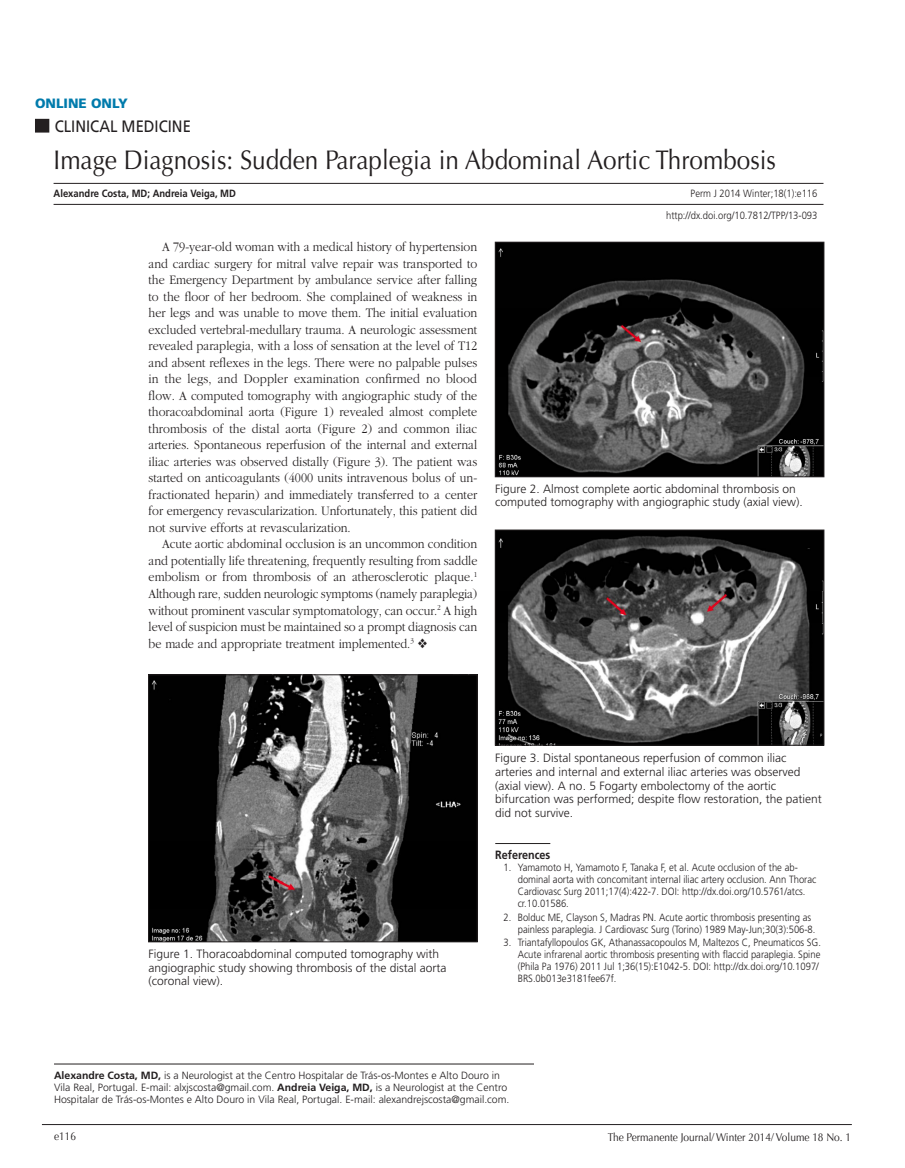
<style>
.page{position:relative;width:905px;height:1168px;background:#fff}
.page>*{position:absolute;margin:0;border:0;box-sizing:border-box;transform-origin:0 0}
.Title{font:27px "Optima";color:#231f20;scale:.9 1}
.header_section_na{font:16.5px "Frutiger";color:#231f20;scale:.9 1}
.BT{font:300 13.5px/16.5px "Garamond";color:#231f20;text-align:justify;scale:.9 1}
.Head_1{font:900 13.5px "Frutiger";color:#007bac}
.Caption{font:300 12px/13.5px "Frutiger";color:#231f20}
.Reference_Head{font:700 12px "Frutiger";color:#231f20;scale:.9 1}
.t1{font:11.25px "Optima";color:#231f20;scale:.9 1}
.Reference{font:300 10.5px/12px "Frutiger";color:#231f20;scale:.9 1}
.bio{font:300 10.5px/12px "Frutiger";color:#231f20}
.DOI{font:300 10.5px "Frutiger";color:#231f20;scale:.9 1}
.Author{font:700 10.5px "Frutiger";color:#231f20;scale:.9 1}
.Author-2{font:300 10.5px "Frutiger";color:#231f20;scale:.9 1}
.s1{font-weight:700}
</style>
<div class="page">
<hr style="left:42px;top:1124px;width:809px;height:1px;background:#231f20">
<div style="left:35px;top:119px;width:14px;height:13px;background:#231f20"></div>
<hr style="left:495px;top:843px;width:55px;height:1px;background:#231f20">
<hr style="left:54px;top:1063px;width:480px;height:1px;background:#231f20">
<hr style="left:54px;top:183px;width:769px;height:1px;background:#231f20">
<hr style="left:54px;top:204px;width:769px;height:1px;background:#231f20">
<img style="left:150px;top:676px;width:325px;height:264px">
<div style="left:148px;top:674px;width:329px;height:268px;border:1px solid #231f20"></div>
<img style="left:497px;top:244px;width:325px;height:231px">
<div style="left:495px;top:242px;width:329px;height:235px;border:1px solid #231f20"></div>
<img style="left:497px;top:532px;width:325px;height:211px">
<div style="left:495px;top:530px;width:329px;height:215px;border:1px solid #231f20"></div>
<p class="Head_1" style="left:35px;top:95px;width:94px">ONLINE ONLY</p>
<p class="header_section_na" style="left:55px;top:116px;width:153px">CLINICAL MEDICINE</p>
<p class="Title" style="left:54px;top:144px;width:804px">Image Diagnosis: Sudden Paraplegia in Abdominal Aortic Thrombosis</p>
<p class="Author" style="left:54px;top:187px;width:204px">Alexandre Costa, MD; Andreia Veiga, MD</p>
<p class="Author-2" style="left:690px;top:188px;width:142px">Perm J 2014 Winter;18(1):e116</p>
<p class="DOI" style="left:666px;top:209px;width:170px">http://dx.doi.org/10.7812/TPP/13-093</p>
<p class="BT" style="left:148px;top:239px;width:367px;text-indent:14px">A 79-year-old woman with a medical history of hypertension and cardiac surgery for mitral valve repair was transported to the Emergency Department by ambulance service after falling to the floor of her bedroom. She complained of weakness in her legs and was unable to move them. The initial evaluation excluded vertebral-medullary trauma. A neurologic assessment revealed paraplegia, with a loss of sensation at the level of T12 and absent reflexes in the legs. There were no palpable pulses in the legs, and Doppler examination confirmed no blood flow. A computed tomography with angiographic study of the thoracoabdominal aorta (Figure 1) revealed almost complete thrombosis of the distal aorta (Figure 2) and common iliac arteries. Spontaneous reperfusion of the internal and external iliac arteries was observed distally (Figure 3). The patient was started on anticoagulants (4000 units intravenous bolus of un&shy;fractionated heparin) and immediately transferred to a center for emergency revascularization. Unfortunately, this patient did not survive efforts at revascularization.</p>
<p class="BT" style="left:148px;top:536px;width:367px;text-indent:14px">Acute aortic abdominal occlusion is an uncommon condition and potentially life threatening, frequently resulting from saddle embolism or from thrombosis of an atherosclerotic plaque.<sup>1<br></sup>Although rare, sudden neurologic symptoms (namely paraplegia) without prominent vascular symptomatology, can occur.<sup>2</sup> A high level of suspicion must be maintained so a prompt diagnosis can be made and appropriate treatment implemented.<sup>3</sup> ❖</p>
<p class="Caption" style="left:495px;top:482px;width:309px">Figure 2. Almost complete aortic abdominal thrombosis on computed tomography with angiographic study (axial view).</p>
<p class="Caption" style="left:148px;top:947px;width:299px">Figure 1. Thoracoabdominal computed tomography with angiographic study showing thrombosis of the distal aorta (coronal view).</p>
<p class="Caption" style="left:495px;top:752px;width:328px">Figure 3. Distal spontaneous reperfusion of common iliac arteries and internal and external iliac arteries was observed (axial view). A no. 5 Fogarty embolectomy of the aortic bifurcation was performed; despite flow restoration, the patient did not survive.</p>
<p class="Reference_Head" style="left:495px;top:848px;width:63px">References</p>
<p class="Reference" style="left:518px;top:862px;width:333px;text-indent:-14px">1. Yamamoto H, Yamamoto F, Tanaka F, et al. Acute occlusion of the ab&shy;dominal aorta with concomitant internal iliac artery occlusion. Ann Thorac Cardiovasc Surg 2011;17(4):422-7. DOI: http://dx.doi.org/10.5761/atcs. cr.10.01586.</p>
<p class="Reference" style="left:518px;top:911px;width:332px;text-indent:-14px">2. Bolduc ME, Clayson S, Madras PN. Acute aortic thrombosis presenting as painless paraplegia. J Cardiovasc Surg (Torino) 1989 May-Jun;30(3):506-8.</p>
<p class="Reference" style="left:518px;top:937px;width:338px;text-indent:-14px">3. Triantafyllopoulos GK, Athanassacopoulos M, Maltezos C, Pneumaticos SG.<br>Acute infrarenal aortic thrombosis presenting with flaccid paraplegia. Spine (Phila Pa 1976) 2011 Jul 1;36(15):E1042-5. DOI: http://dx.doi.org/10.1097/ BRS.0b013e3181fee67f.</p>
<p class="bio" style="left:54px;top:1069px;width:457px"><span class="s1">Alexandre Costa, MD,</span> is a Neurologist at the Centro Hospitalar de Trás-os-Montes e Alto Douro in<br>Vila Real, Portugal. E-mail: alxjscosta@gmail.com. <span class="s1">Andreia Veiga, MD,</span> is a Neurologist at the Centro<br>Hospitalar de Trás-os-Montes e Alto Douro in Vila Real, Portugal. E-mail: alexandrejscosta@gmail.com.</p>
<p class="t1" style="left:54px;top:1129px;width:26px">e116</p>
<p class="t1" style="left:608px;top:1130px;width:272px">The Permanente Journal/ Winter 2014/ Volume 18 No. 1</p>
</div>
